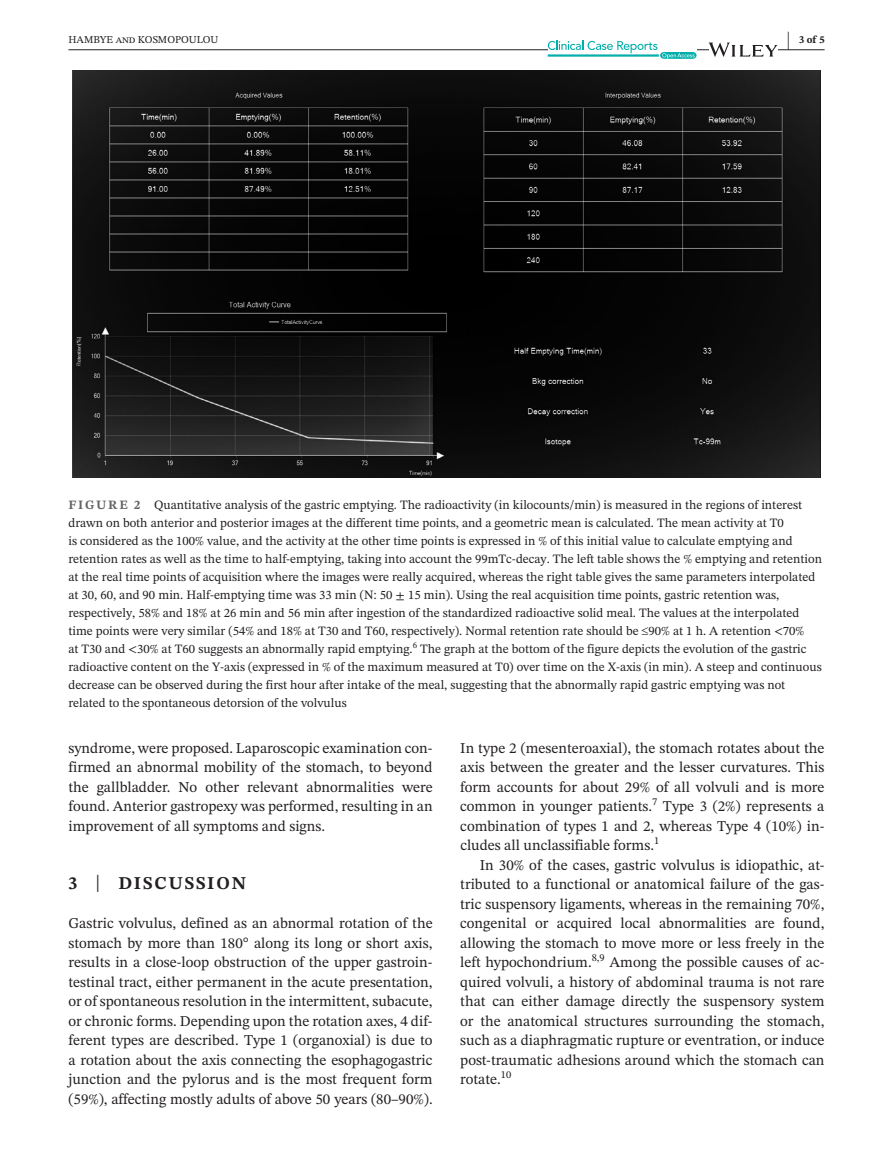
<style>
.page{position:relative;width:893px;height:1174px;background:#fff}
.page>*{position:absolute;margin:0;border:0;box-sizing:border-box;transform-origin:0 0}
.t1{font:700 21px "STIX Two Text";color:#231f20;scale:.42 1}
.t2{font:700 18px "STIX Two Text";letter-spacing:.1em;color:#231f20}
.t3{font:15px/19.5px "STIX Two Text";color:#231f20;text-align:justify}
.t4{font:12.75px/18px "STIX Two Text";color:#231f20}
.t5{font:10.5px "STIX Two Text";color:#231f20}
.t6{font:700 10.5px "STIX Two Text";color:#231f20}
.t7{font:8.85px "STIX Two Text";color:#231f20}
.s1{font-weight:700;color:#636366}
.s2{font-weight:400;font-size:23.7px}
</style>
<div class="page">
<hr style="left:68px;top:49px;width:756px;height:1px;background:#231f20">
<svg style="left:548px;top:41px;width:148px;height:18px"></svg>
<svg style="left:709px;top:43px;width:68px;height:14px"></svg>
<img style="left:72px;top:70px;width:749px;height:407px">
<h1 class="t1" style="left:787px;top:24px;width:8px">|</h1>
<p class="t5" style="left:68px;top:32px;width:151px">HAMBYE and KOSMOPOULOU</p>
<p class="t6" style="left:799px;top:32px;width:27px">3 of 5</p>
<p class="t4" style="left:68px;top:496px;width:755px"><span class="s1">FIGURE 2</span> Quantitative analysis of the gastric emptying. The radioactivity (in kilocounts/min) is measured in the regions of interest drawn on both anterior and posterior images at the different time points, and a geometric mean is calculated. The mean activity at T0<br>is considered as the 100% value, and the activity at the other time points is expressed in % of this initial value to calculate emptying and retention rates as well as the time to half-emptying, taking into account the 99mTc-decay. The left table shows the % emptying and retention at the real time points of acquisition where the images were really acquired, whereas the right table gives the same parameters interpolated at 30, 60, and 90 min. Half-emptying time was 33 min (N: 50 ± 15 min). Using the real acquisition time points, gastric retention was, respectively, 58% and 18% at 26 min and 56 min after ingestion of the standardized radioactive solid meal. The values at the interpolated time points were very similar (54% and 18% at T30 and T60, respectively). Normal retention rate should be ≤90% at 1 h. A retention &lt;70%<br>at T30 and &lt;30% at T60 suggests an abnormally rapid emptying.</p>
<p class="t7" style="left:413px;top:638px;width:6px">6</p>
<p class="t4" style="left:68px;top:640px;width:755px;text-indent:352px">The graph at the bottom of the figure depicts the evolution of the gastric radioactive content on the Y-axis (expressed in % of the maximum measured at T0) over time on the X-axis (in min). A steep and continuous decrease can be observed during the first hour after intake of the meal, suggesting that the abnormally rapid gastric emptying was not related to the spontaneous detorsion of the volvulus</p>
<p class="t3" style="left:68px;top:738px;width:366px">syndrome, were proposed. Laparoscopic examination con&shy;firmed an abnormal mobility of the stomach, to beyond the gallbladder. No other relevant abnormalities were found. Anterior gastropexy was performed, resulting in an improvement of all symptoms and signs.</p>
<p class="t2" style="left:68px;top:870px;width:179px">3 <span class="s2">|</span> DISCUSSION</p>
<p class="t3" style="left:68px;top:913px;width:366px">Gastric volvulus, defined as an abnormal rotation of the stomach by more than 180° along its long or short axis, results in a close-loop obstruction of the upper gastroin&shy;testinal tract, either permanent in the acute presentation, or of spontaneous resolution in the intermittent, subacute, or chronic forms. Depending upon the rotation axes, 4 dif&shy;ferent types are described. Type 1 (organoxial) is due to a rotation about the axis connecting the esophagogastric junction and the pylorus and is the most frequent form (59%), affecting mostly adults of above 50 years (80–90%).</p>
<p class="t3" style="left:460px;top:738px;width:366px">In type 2 (mesenteroaxial), the stomach rotates about the axis between the greater and the lesser curvatures. This form accounts for about 29% of all volvuli and is more common in younger patients.</p>
<p class="t5" style="left:652px;top:793px;width:7px">7</p>
<p class="t3" style="left:460px;top:796px;width:366px;text-indent:203px">Type 3 (2%) represents a combination of types 1 and 2, whereas Type 4 (10%) in&shy;cludes all unclassifiable forms.</p>
<p class="t5" style="left:654px;top:832px;width:7px">1</p>
<p class="t3" style="left:460px;top:855px;width:366px;text-indent:20px">In 30% of the cases, gastric volvulus is idiopathic, at&shy;tributed to a functional or anatomical failure of the gas&shy;tric suspensory ligaments, whereas in the remaining 70%, congenital or acquired local abnormalities are found, allowing the stomach to move more or less freely in the left hypochondrium.</p>
<p class="t5" style="left:592px;top:949px;width:15px">8,9</p>
<p class="t3" style="left:460px;top:952px;width:366px;text-indent:149px">Among the possible causes of ac&shy;quired volvuli, a history of abdominal trauma is not rare that can either damage directly the suspensory system or the anatomical structures surrounding the stomach, such as a diaphragmatic rupture or eventration, or induce post-traumatic adhesions around which the stomach can rotate.</p>
<p class="t5" style="left:501px;top:1066px;width:12px">10</p>
</div>
